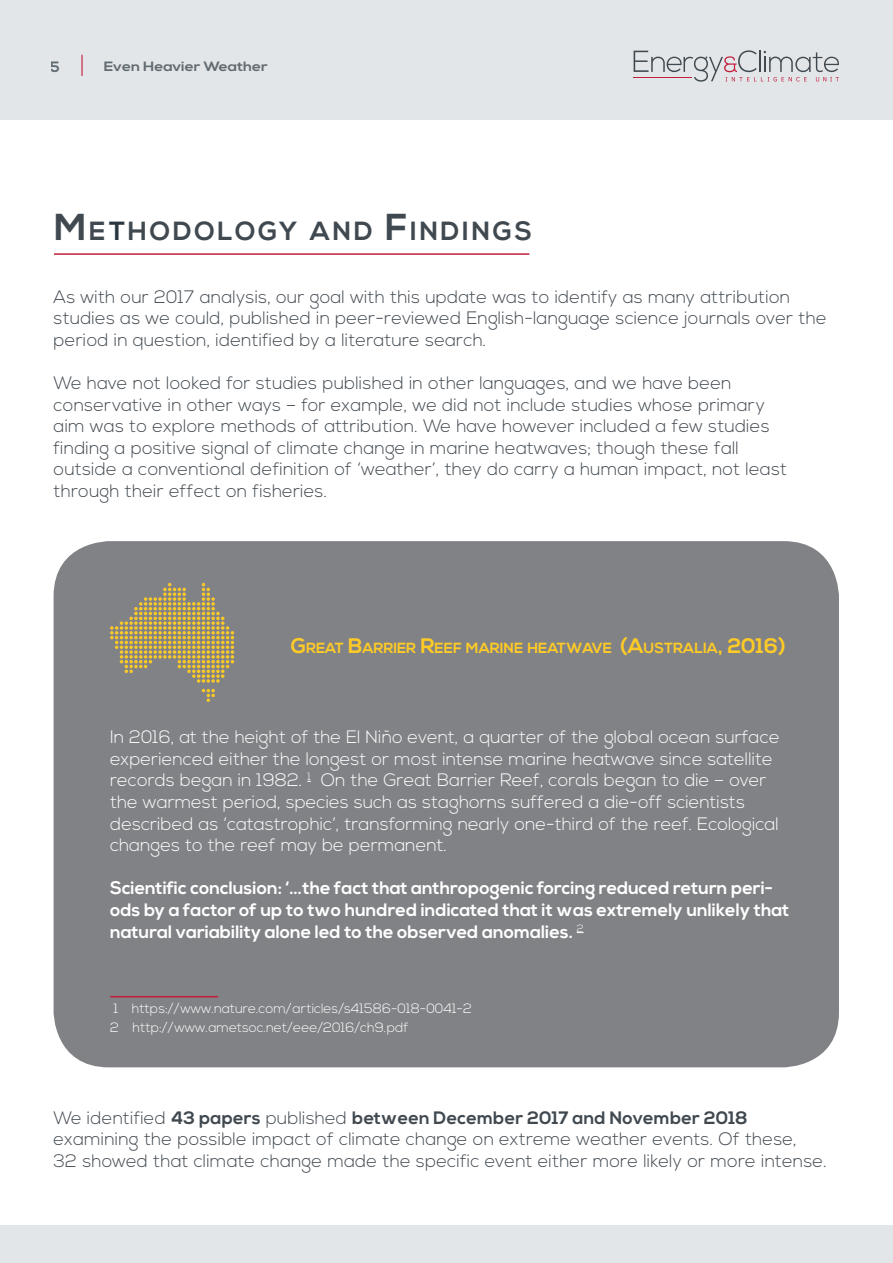
<style>
.page{position:relative;width:893px;height:1263px;background:#fff}
.page>*{position:absolute;margin:0;border:0;box-sizing:border-box;transform-origin:0 0}
.t1{font:700 26.25px "Nexa";letter-spacing:.1em;color:#414950}
.t2{font:300 18px/21.6px "Nexa";letter-spacing:.01em;color:#414950}
.t3{font:300 18px/21.6px "Nexa";color:#fff}
.t4{font:700 18px/21.6px "Nexa";color:#fff}
.t5{font:700 18px "Nexa";letter-spacing:.01em;color:#414950}
.t6{font:700 15px "Nexa";color:#2a363f}
.t7{font:700 14.7px "Nexa";color:#fecb26}
.t8{font:300 13.5px "Nexa";color:#fff}
.t9{font:700 13.5px "Nexa";color:#2a363f;scale:1.14 1}
.s1{font-size:37.5px}
.s2{color:#2a363f}
.s3{font-size:21px}
.s4{font-weight:300}
</style>
<div class="page">
<div style="left:0;top:0;width:893px;height:119px;background:#e2e6e8"></div>
<hr style="left:81px;top:55px;width:2px;height:21px;background:#c21e3c">
<svg style="left:634px;top:50px;width:205px;height:32px"></svg>
<div style="left:0;top:1225px;width:893px;height:38px;background:#e2e6e8"></div>
<div style="left:54px;top:541px;width:785px;height:526px;background:#818286;border-radius:55px"></div>
<hr style="left:110px;top:996px;width:108px;height:1px;background:#c21e3c">
<svg style="left:202px;top:689px;width:13px;height:13px"></svg>
<svg style="left:110px;top:583px;width:124px;height:100px"></svg>
<hr style="left:54px;top:253px;width:475px;height:2px;background:#c21e3c">
<p class="t6" style="left:51px;top:59px;width:11px">5</p>
<p class="t9" style="left:104px;top:59px;width:145px">Even Heavier Weather</p>
<p class="t1" style="left:54px;top:216px;width:478px"><span class="s1">M</span> E<span class="s2">T</span>HODOLOGY AND <span class="s1">F</span>INDINGS</p>
<p class="t2" style="left:54px;top:286px;width:738px">As with our 2017 analysis, our goal with this update was to identify as many attribution</p>
<p class="t2" style="left:54px;top:308px;width:775px">studies as we could, published in peer-reviewed English-language science journals over the period in question, identified by a literature search.</p>
<p class="t2" style="left:54px;top:373px;width:679px">We have not looked for studies published in other languages, and we have been</p>
<p class="t2" style="left:54px;top:394px;width:713px">conservative in other ways – for example, we did not include studies whose primary</p>
<p class="t2" style="left:54px;top:416px;width:718px">aim was to explore methods of attribution. We have however included a few studies</p>
<p class="t2" style="left:54px;top:438px;width:687px">finding a positive signal of climate change in marine heatwaves; though these fall</p>
<p class="t2" style="left:54px;top:459px;width:735px">outside a conventional definition of ‘weather’, they do carry a human impact, not least through their effect on fisheries.</p>
<p class="t7" style="left:291px;top:639px;width:496px"><span class="s3">G</span>REAT <span class="s3">B</span>ARRIER <span class="s3">R</span>EE F MARINE HEATWAVE <span class="s3">(A</span>USTRALIA<span class="s3">, 2016)</span></p>
<p class="t3" style="left:110px;top:727px;width:671px">In 2016, at the height of the El Niño event, a quarter of the global ocean surface experienced either the longest or most intense marine heatwave since satellite records began in 1982. <sup>1</sup> On the Great Barrier Reef, corals began to die – over the warmest period, species such as staghorns suffered a die-off scientists described as ‘catastrophic’, transforming nearly one-third of the reef. Ecological changes to the reef may be permanent.</p>
<p class="t4" style="left:110px;top:878px;width:681px">Scientific conclusion: ‘…the fact that anthropogenic forcing reduced return peri&shy;ods by a factor of up to two hundred indicated that it was extremely unlikely that natural variability alone led to the observed anomalies. <sup>2</sup></p>
<p class="t8" style="left:114px;top:1000px;width:360px">1 https://www.nature.com/articles/s41586-018-0041-2</p>
<p class="t8" style="left:110px;top:1020px;width:300px">2 http://www.ametsoc.net/eee/2016/ch9.pdf</p>
<p class="t5" style="left:54px;top:1107px;width:696px"><span class="s4">We identified</span> 43 papers <span class="s4">published</span> between December 2017 and November 2018</p>
<p class="t2" style="left:54px;top:1129px;width:745px">examining the possible impact of climate change on extreme weather events. Of these,</p>
<p class="t2" style="left:54px;top:1150px;width:775px">32 showed that climate change made the specific event either more likely or more intense.</p>
</div>
